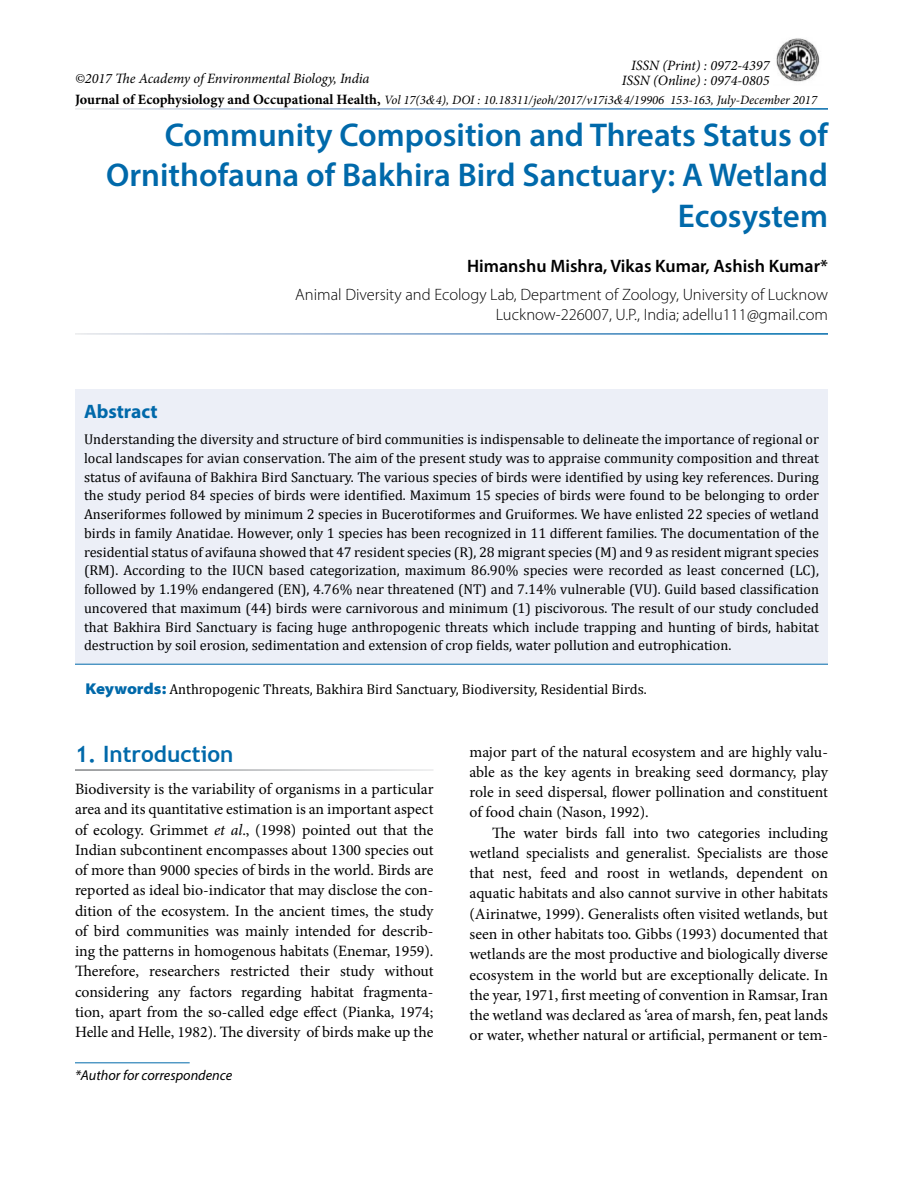
<style>
.page{position:relative;width:918px;height:1188px;background:#fff}
.page>*{position:absolute;margin:0;border:0;box-sizing:border-box;transform-origin:0 0}
.t1{font:600 33px/40.5px "Myriad Pro";color:#0069aa;text-align:right}
.t2{font:700 22.5px "Trebuchet MS";color:#0069aa}
.t3{font:700 19.5px "Myriad Pro";color:#0069aa}
.t4{font:600 18px "Myriad Pro";color:#000}
.t5{font:300 16.5px/19.5px "Myriad Pro";color:#000;text-align:right}
.t6{font:15.75px/20.2px "Minion Pro";letter-spacing:-.005em;color:#000;text-align:justify}
.t7{font:14.25px/18.8px "Cambria";color:#000;text-align:justify}
.t8{font:italic 14.25px/15px "Minion Pro";letter-spacing:-.005em;color:#000;text-align:right}
.t9{font:italic 14.25px "Myriad Pro";color:#000}
.t10{font:italic 12.75px "Minion Pro";color:#000}
.s1{font-weight:700;font-style:normal;font-size:14.25px}
.s2{font-family:"Times New Roman"}
.s3{font-family:"Myriad Pro";font-weight:900;font-stretch:semi-expanded;font-size:15.75px;color:#0069aa}
.s4{font-style:italic}
</style>
<div class="page">
<hr style="left:75px;top:1062px;width:115px;height:1px;background:#0069aa">
<div style="left:75px;top:390px;width:753px;height:274px;background:#eceff7"></div>
<hr style="left:75px;top:664px;width:753px;height:1px;background:#0069aa">
<img style="left:776px;top:38px;width:44px;height:44px">
<p class="t8" style="left:622px;top:58px;width:149px">ISSN (Print) : 0972-4397<br>ISSN (Online) : 0974-0805</p>
<h1 class="t1" style="left:106px;top:113px;width:723px">Community Composition and Threats Status of<br>Ornithofauna of Bakhira Bird Sanctuary: A Wetland<br>Ecosystem</h1>
<p class="t4" style="left:467px;top:254px;width:362px">Himanshu Mishra, Vikas Kumar, Ashish Kumar*</p>
<p class="t5" style="left:295px;top:285px;width:534px">Animal Diversity and Ecology Lab, Department of Zoology, University of Lucknow<br>Lucknow-226007, U.P., India; adellu111@gmail.com</p>
<p class="t8" style="left:75px;top:71px;width:296px">©2017 The Academy of Environmental Biology, India</p>
<p class="t10" style="left:75px;top:91px;width:744px"><span class="s1">Journal of Ecophysiology and Occupational Health,</span> Vol 17(3<span class="s2">&amp;</span>4), DOI : 10.18311/jeoh/2017/v17i3<span class="s2">&amp;</span>4/19906 153-163, July-December 2017</p>
<p class="t3" style="left:84px;top:399px;width:75px">Abstract</p>
<p class="t7" style="left:84px;top:430px;width:737px">Understanding the diversity and structure of bird communities is indispensable to delineate the importance of regional or local landscapes for avian conservation. The aim of the present study was to appraise community composition and threat status of avifauna of Bakhira Bird Sanctuary. The various species of birds were identified by using key references. During the study period 84 species of birds were identified. Maximum 15 species of birds were found to be belonging to order Anseriformes followed by minimum 2 species in Bucerotiformes and Gruiformes. We have enlisted 22 species of wetland birds in family Anatidae. However, only 1 species has been recognized in 11 different families. The documentation of the residential status of avifauna showed that 47 resident species (R), 28 migrant species (M) and 9 as resident migrant species (RM). According to the IUCN based categorization, maximum 86.90% species were recorded as least concerned (LC), followed by 1.19% endangered (EN), 4.76% near threatened (NT) and 7.14% vulnerable (VU). Guild based classification uncovered that maximum (44) birds were carnivorous and minimum (1) piscivorous. The result of our study concluded that Bakhira Bird Sanctuary is facing huge anthropogenic threats which include trapping and hunting of birds, habitat destruction by soil erosion, sedimentation and extension of crop fields, water pollution and eutrophication.</p>
<p class="t7" style="left:86px;top:679px;width:563px"><span class="s3">Keywords:</span> Anthropogenic Threats, Bakhira Bird Sanctuary, Biodiversity, Residential Birds.</p>
<h2 class="t2" style="left:75px;top:740px;width:160px">1. Introduction</h2>
<p class="t6" style="left:75px;top:779px;width:360px">Biodiversity is the variability of organisms in a particular area and its quantitative estimation is an important aspect of ecology. Grimmet <span class="s4">et al</span>., (1998) pointed out that the Indian subcontinent encompasses about 1300 species out of more than 9000 species of birds in the world. Birds are reported as ideal bio-indicator that may disclose the con&shy;dition of the ecosystem. In the ancient times, the study of bird communities was mainly intended for describ&shy;ing the patterns in homogenous habitats (Enemar, 1959).<br>Therefore, researchers restricted their study without considering any factors regarding habitat fragmenta&shy;tion, apart from the so-called edge effect (Pianka, 1974; Helle and Helle, 1982). The diversity of birds make up the</p>
<p class="t9" style="left:75px;top:1066px;width:159px">*Author for correspondence</p>
<p class="t6" style="left:470px;top:742px;width:360px">major part of the natural ecosystem and are highly valu&shy;able as the key agents in breaking seed dormancy, play role in seed dispersal, flower pollination and constituent of food chain (Nason, 1992).</p>
<p class="t6" style="left:470px;top:823px;width:360px;text-indent:23px">The water birds fall into two categories including wetland specialists and generalist. Specialists are those that nest, feed and roost in wetlands, dependent on aquatic habitats and also cannot survive in other habitats (Airinatwe, 1999). Generalists often visited wetlands, but seen in other habitats too. Gibbs (1993) documented that wetlands are the most productive and biologically diverse ecosystem in the world but are exceptionally delicate. In the year, 1971, first meeting of convention in Ramsar, Iran the wetland was declared as ‘area of marsh, fen, peat lands or water, whether natural or artificial, permanent or tem-</p>
</div>
